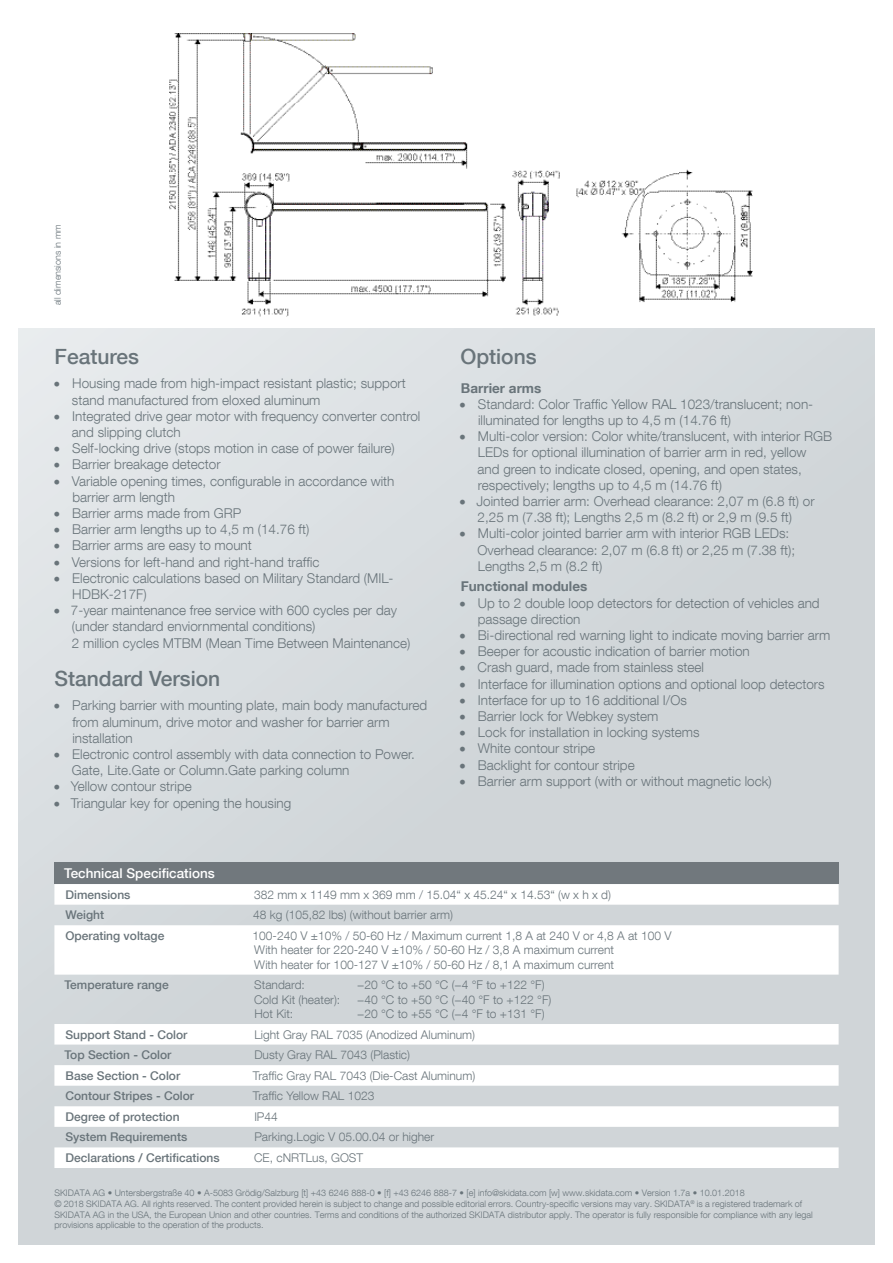
<style>
.page{position:relative;width:893px;height:1263px;background:#fff}
.page>*{position:absolute;margin:0;border:0;box-sizing:border-box;transform-origin:0 0}
.t1{font:500 21px "Helvetica Neue LT Com";color:#69747a}
.t2{font:300 13.5px/16.2px "Helvetica Neue LT Com";color:#69747a}
.t3{font:700 13.5px "Helvetica Neue LT Com";color:#69747a}
.t4{font:500 13.5px "Helvetica Neue LT Com";color:#fff}
.t5{font:300 12px/14.4px "Helvetica Neue LT Com";color:#69747a}
.t6{font:500 12px "Helvetica Neue LT Com";color:#69747a}
.t7{font:300 9px/10.8px "Helvetica Neue LT Com";color:#69747a}
</style>
<div class="page">
<div style="left:0;top:0;width:893px;height:1263px;background:linear-gradient(to right,#dee2e5,#cfd4d7)"></div>
<div style="left:0;top:0;width:893px;height:327px;background:#fff"></div>
<img style="left:169px;top:34px;width:584px;height:283px">
<div style="left:0;top:0;width:19px;height:1263px;background:#fff"></div>
<div style="left:0;top:1246px;width:893px;height:17px;background:#fff"></div>
<div style="left:876px;top:0;width:17px;height:1263px;background:#fff"></div>
<div style="left:54px;top:862px;width:785px;height:22px;background:#71787d"></div>
<svg style="left:54px;top:884px;width:785px;height:284px"></svg>
<p class="t7" style="left:52px;top:305px;width:82px;rotate:-90deg">all dimensions in mm</p>
<h1 class="t1" style="left:55px;top:344px;width:86px">Features</h1>
<p class="t2" style="left:72px;top:375px;width:335px;text-indent:-18px">• Housing made from high-impact resistant plastic; support stand manufactured from eloxed aluminum</p>
<p class="t2" style="left:72px;top:408px;width:350px;text-indent:-18px">• Integrated drive gear motor with frequency converter control and slipping clutch</p>
<p class="t2" style="left:54px;top:440px;width:342px">• Self-locking drive (stops motion in case of power failure)</p>
<p class="t2" style="left:54px;top:456px;width:168px">• Barrier breakage detector</p>
<p class="t2" style="left:72px;top:472px;width:324px;text-indent:-19px">• Variable opening times, configurable in accordance with barrier arm length</p>
<p class="t2" style="left:54px;top:505px;width:189px">• Barrier arms made from GRP</p>
<p class="t2" style="left:54px;top:521px;width:257px">• Barrier arm lengths up to 4,5 m (14.76 ft)</p>
<p class="t2" style="left:54px;top:537px;width:199px">• Barrier arms are easy to mount</p>
<p class="t2" style="left:54px;top:553px;width:267px">• Versions for left-hand and right-hand traffic</p>
<p class="t2" style="left:72px;top:570px;width:323px;text-indent:-18px">• Electronic calculations based on Military Standard (MIL-<br>HDBK-217F)</p>
<p class="t2" style="left:72px;top:602px;width:340px;text-indent:-18px">• 7-year maintenance free service with 600 cycles per day (under standard enviornmental conditions)<br>2 million cycles MTBM (Mean Time Between Maintenance)</p>
<h1 class="t1" style="left:55px;top:665px;width:167px">Standard Version</h1>
<p class="t2" style="left:72px;top:697px;width:356px;text-indent:-18px">• Parking barrier with mounting plate, main body manufactured from aluminum, drive motor and washer for barrier arm installation</p>
<p class="t2" style="left:72px;top:746px;width:344px;text-indent:-18px">• Electronic control assembly with data connection to Power.<br>Gate, Lite.Gate or Column.Gate parking column</p>
<p class="t2" style="left:54px;top:778px;width:139px">• Yellow contour stripe</p>
<p class="t2" style="left:54px;top:794px;width:239px">• Triangular key for opening the housing</p>
<h1 class="t1" style="left:460px;top:344px;width:78px">Options</h1>
<p class="t3" style="left:461px;top:379px;width:82px">Barrier arms</p>
<p class="t2" style="left:478px;top:396px;width:337px;text-indent:-19px">• Standard: Color Traffic Yellow RAL 1023/translucent; non&shy;illuminated for lengths up to 4,5 m (14.76 ft)</p>
<p class="t2" style="left:478px;top:428px;width:356px;text-indent:-18px">• Multi-color version: Color white/translucent, with interior RGB LEDs for optional illumination of barrier arm in red, yellow<br>and green to indicate closed, opening, and open states, respectively; lengths up to 4,5 m (14.76 ft)</p>
<p class="t2" style="left:459px;top:493px;width:357px;text-align:center">• Jointed barrier arm: Overhead clearance: 2,07 m (6.8 ft) or<br>2,25 m (7.38 ft); Lengths 2,5 m (8.2 ft) or 2,9 m (9.5 ft)</p>
<p class="t2" style="left:478px;top:525px;width:319px;text-indent:-18px">• Multi-color jointed barrier arm with interior RGB LEDs:<br>Overhead clearance: 2,07 m (6.8 ft) or 2,25 m (7.38 ft);<br>Lengths 2,5 m (8.2 ft)</p>
<p class="t3" style="left:461px;top:578px;width:128px">Functional modules</p>
<p class="t2" style="left:478px;top:594px;width:343px;text-indent:-18px">• Up to 2 double loop detectors for detection of vehicles and passage direction</p>
<p class="t2" style="left:459px;top:627px;width:372px">• Bi-directional red warning light to indicate moving barrier arm</p>
<p class="t2" style="left:459px;top:643px;width:292px">• Beeper for acoustic indication of barrier motion</p>
<p class="t2" style="left:459px;top:659px;width:246px">• Crash guard, made from stainless steel</p>
<p class="t2" style="left:459px;top:675px;width:367px">• Interface for illumination options and optional loop detectors</p>
<p class="t2" style="left:459px;top:691px;width:229px">• Interface for up to 16 additional I/Os</p>
<p class="t2" style="left:459px;top:708px;width:200px">• Barrier lock for Webkey system</p>
<p class="t2" style="left:459px;top:724px;width:242px">• Lock for installation in locking systems</p>
<p class="t2" style="left:459px;top:740px;width:137px">• White contour stripe</p>
<p class="t2" style="left:459px;top:756px;width:177px">• Backlight for contour stripe</p>
<p class="t2" style="left:459px;top:772px;width:314px">• Barrier arm support (with or without magnetic lock)</p>
<p class="t4" style="left:64px;top:865px;width:152px">Technical Specifications</p>
<p class="t6" style="left:66px;top:887px;width:66px">Dimensions</p>
<p class="t5" style="left:254px;top:887px;width:358px">382 mm x 1149 mm x 369 mm / 15.04“ x 45.24“ x 14.53“ (w x h x d)</p>
<p class="t6" style="left:65px;top:908px;width:40px">Weight</p>
<p class="t5" style="left:253px;top:907px;width:201px">48 kg (105,82 lbs) (without barrier arm)</p>
<p class="t6" style="left:65px;top:928px;width:100px">Operating voltage</p>
<p class="t5" style="left:253px;top:928px;width:420px">100-240 V ±10% / 50-60 Hz / Maximum current 1,8 A at 240 V or 4,8 A at 100 V<br>With heater for 220-240 V ±10% / 50-60 Hz / 3,8 A maximum current<br>With heater for 100-127 V ±10% / 50-60 Hz / 8,1 A maximum current</p>
<p class="t6" style="left:64px;top:978px;width:106px">Temperature range</p>
<p class="t5" style="left:254px;top:977px;width:52px">Standard:</p>
<p class="t5" style="left:357px;top:977px;width:189px">−20 °C to +50 °C (−4 °F to +122 °F)</p>
<p class="t5" style="left:254px;top:992px;width:88px">Cold Kit (heater):</p>
<p class="t5" style="left:357px;top:992px;width:196px">−40 °C to +50 °C (−40 °F to +122 °F)</p>
<p class="t5" style="left:254px;top:1006px;width:40px">Hot Kit:</p>
<p class="t5" style="left:357px;top:1006px;width:189px">−20 °C to +55 °C (−4 °F to +131 °F)</p>
<p class="t6" style="left:65px;top:1027px;width:124px">Support Stand - Color</p>
<p class="t5" style="left:254px;top:1027px;width:222px">Light Gray RAL 7035 (Anodized Aluminum)</p>
<p class="t6" style="left:64px;top:1048px;width:108px">Top Section - Color</p>
<p class="t5" style="left:254px;top:1047px;width:157px">Dusty Gray RAL 7043 (Plastic)</p>
<p class="t6" style="left:66px;top:1068px;width:116px">Base Section - Color</p>
<p class="t5" style="left:253px;top:1068px;width:224px">Traffic Gray RAL 7043 (Die-Cast Aluminum)</p>
<p class="t6" style="left:65px;top:1089px;width:130px">Contour Stripes - Color</p>
<p class="t5" style="left:253px;top:1088px;width:123px">Traffic Yellow RAL 1023</p>
<p class="t6" style="left:66px;top:1109px;width:116px">Degree of protection</p>
<p class="t5" style="left:254px;top:1109px;width:25px">IP44</p>
<p class="t6" style="left:65px;top:1130px;width:123px">System Requirements</p>
<p class="t5" style="left:254px;top:1130px;width:181px">Parking.Logic V 05.00.04 or higher</p>
<p class="t6" style="left:66px;top:1150px;width:156px">Declarations / Certifications</p>
<p class="t5" style="left:254px;top:1150px;width:111px">CE, cNRTLus, GOST</p>
<p class="t7" style="left:54px;top:1187px;width:760px">SKIDATA AG • Untersbergstraße 40 • A-5083 Grödig/Salzburg [t] +43 6246 888-0 • [f] +43 6246 888-7 • [e] info@skidata.com [w] www.skidata.com • Version 1.7a • 10.01.2018<br>© 2018 SKIDATA AG. All rights reserved. The content provided herein is subject to change and possible editorial errors. Country-specific versions may vary. SKIDATA<sup>®</sup> is a registered trademark of SKIDATA AG in the USA, the European Union and other countries. Terms and conditions of the authorized SKIDATA distributor apply. The operator is fully responsible for compliance with any legal provisions applicable to the operation of the products.</p>
</div>
